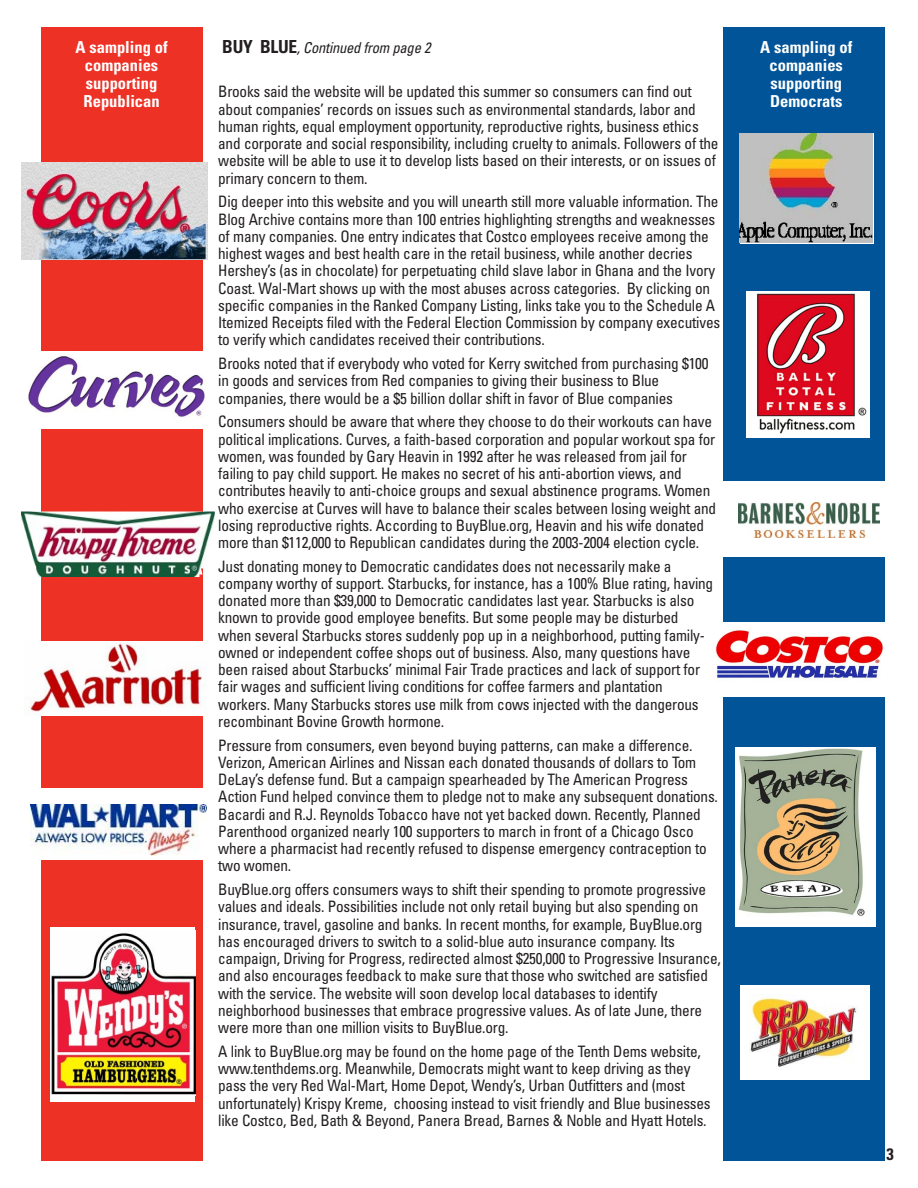
<style>
.page{position:relative;width:918px;height:1188px;background:#fff}
.page>*{position:absolute;margin:0;border:0;box-sizing:border-box;transform-origin:0 0}
.t1{font:700 condensed 16.5px/18px "Univers";color:#fff;text-align:center}
.t2{font:700 condensed 16.5px "Univers";color:#231f20}
.t3{font:condensed 15.75px/17.2px "Univers";letter-spacing:-.015em;color:#231f20}
.t4{font:italic condensed 15px "Univers";color:#231f20}
.s1{font-weight:700;font-style:normal;font-size:18px}
</style>
<div class="page">
<div style="left:41px;top:27px;width:162px;height:1134px;background:#ee3125"></div>
<div style="left:723px;top:27px;width:162px;height:1134px;background:#015498"></div>
<div style="left:723px;top:481px;width:174px;height:75px;background:#fff"></div>
<img style="left:739px;top:502px;width:140px;height:35px">
<img style="left:21px;top:512px;width:194px;height:64px">
<img style="left:29px;top:642px;width:174px;height:74px">
<div style="left:51px;top:927px;width:144px;height:174px;background:#fff"></div>
<img style="left:51px;top:933px;width:144px;height:162px">
<div style="left:746px;top:291px;width:124px;height:146px;background:#fff"></div>
<img style="left:757px;top:293px;width:109px;height:141px">
<div style="left:736px;top:747px;width:140px;height:180px;background:#fff"></div>
<img style="left:738px;top:748px;width:127px;height:168px">
<div style="left:740px;top:986px;width:130px;height:94px;background:#fff"></div>
<img style="left:750px;top:997px;width:106px;height:70px">
<div style="left:740px;top:134px;width:134px;height:110px;background:#c0c0c0"></div>
<img style="left:740px;top:134px;width:132px;height:109px">
<div style="left:22px;top:788px;width:188px;height:72px;background:#fff"></div>
<img style="left:30px;top:804px;width:177px;height:52px">
<img style="left:21px;top:163px;width:187px;height:97px">
<div style="left:713px;top:623px;width:184px;height:74px;background:#fff"></div>
<img style="left:715px;top:630px;width:168px;height:49px">
<div style="left:22px;top:351px;width:188px;height:77px;background:#fff"></div>
<img style="left:28px;top:356px;width:177px;height:61px">
<p class="t4" style="left:222px;top:42px;width:213px"><span class="s1">B U Y B L U E</span> ,Continued from page 2</p>
<p class="t1" style="left:75px;top:40px;width:94px">A sampling of companies supporting<br>Republican</p>
<p class="t1" style="left:760px;top:40px;width:94px">A sampling of companies supporting<br>Democrats</p>
<p class="t3" style="left:218px;top:85px;width:502px">Brooks said the website will be updated this summer so consumers can find out about companies’ records on issues such as environmental standards, labor and human rights, equal employment opportunity, reproductive rights, business ethics and corporate and social responsibility, including cruelty to animals. Followers of the website will be able to use it to develop lists based on their interests, or on issues of primary concern to them.</p>
<p class="t3" style="left:218px;top:195px;width:503px">Dig deeper into this website and you will unearth still more valuable information. The Blog Archive contains more than 100 entries highlighting strengths and weaknesses of many companies. One entry indicates that Costco employees receive among the highest wages and best health care in the retail business, while another decries Hershey’s (as in chocolate) for perpetuating child slave labor in Ghana and the Ivory Coast. Wal-Mart shows up with the most abuses across categories. By clicking on specific companies in the Ranked Company Listing, links take you to the Schedule A Itemized Receipts filed with the Federal Election Commission by company executives to verify which candidates received their contributions.</p>
<p class="t3" style="left:218px;top:356px;width:492px">Brooks noted that if everybody who voted for Kerry switched from purchasing $100 in goods and services from Red companies to giving their business to Blue companies, there would be a $5 billion dollar shift in favor of Blue companies</p>
<p class="t3" style="left:218px;top:414px;width:499px">Consumers should be aware that where they choose to do their workouts can have political implications. Curves, a faith-based corporation and popular workout spa for women, was founded by Gary Heavin in 1992 after he was released from jail for failing to pay child support. He makes no secret of his anti-abortion views, and contributes heavily to anti-choice groups and sexual abstinence programs. Women who exercise at Curves will have to balance their scales between losing weight and losing reproductive rights. According to BuyBlue.org, Heavin and his wife donated more than $112,000 to Republican candidates during the 2003-2004 election cycle.</p>
<p class="t3" style="left:218px;top:559px;width:497px">Just donating money to Democratic candidates does not necessarily make a company worthy of support. Starbucks, for instance, has a 100% Blue rating, having donated more than $39,000 to Democratic candidates last year. Starbucks is also known to provide good employee benefits. But some people may be disturbed when several Starbucks stores suddenly pop up in a neighborhood, putting family&shy;owned or independent coffee shops out of business. Also, many questions have been raised about Starbucks’ minimal Fair Trade practices and lack of support for fair wages and sufficient living conditions for coffee farmers and plantation workers. Many Starbucks stores use milk from cows injected with the dangerous recombinant Bovine Growth hormone.</p>
<p class="t3" style="left:218px;top:738px;width:501px">Pressure from consumers, even beyond buying patterns, can make a difference.<br>Verizon, American Airlines and Nissan each donated thousands of dollars to Tom DeLay’s defense fund. But a campaign spearheaded by The American Progress Action Fund helped convince them to pledge not to make any subsequent donations.<br>Bacardi and R.J. Reynolds Tobacco have not yet backed down. Recently, Planned Parenthood organized nearly 100 supporters to march in front of a Chicago Osco where a pharmacist had recently refused to dispense emergency contraception to two women.</p>
<p class="t3" style="left:218px;top:882px;width:504px">BuyBlue.org offers consumers ways to shift their spending to promote progressive values and ideals. Possibilities include not only retail buying but also spending on insurance, travel, gasoline and banks. In recent months, for example, BuyBlue.org has encouraged drivers to switch to a solid-blue auto insurance company. Its campaign, Driving for Progress, redirected almost $250,000 to Progressive Insurance, and also encourages feedback to make sure that those who switched are satisfied with the service. The website will soon develop local databases to identify neighborhood businesses that embrace progressive values. As of late June, there were more than one million visits to BuyBlue.org.</p>
<p class="t3" style="left:218px;top:1044px;width:494px">A link to BuyBlue.org may be found on the home page of the Tenth Dems website, www.tenthdems.org. Meanwhile, Democrats might want to keep driving as they pass the very Red Wal-Mart, Home Depot, Wendy’s, Urban Outfitters and (most unfortunately) Krispy Kreme, choosing instead to visit friendly and Blue businesses like Costco, Bed, Bath &amp; Beyond, Panera Bread, Barnes &amp; Noble and Hyatt Hotels.</p>
<p class="t2" style="left:886px;top:1148px;width:9px">3</p>
</div>
